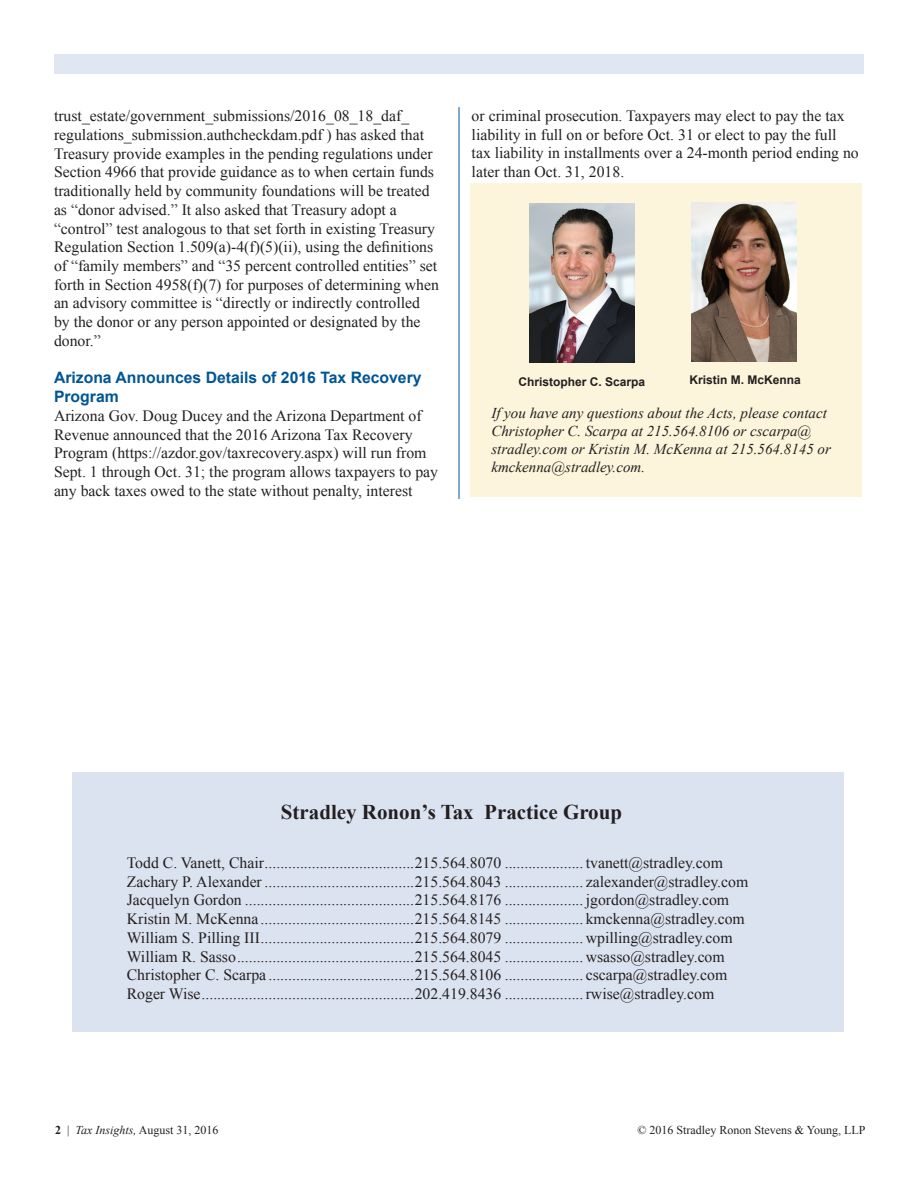
<style>
.page{position:relative;width:918px;height:1188px;background:#fff}
.page>*{position:absolute;margin:0;border:0;box-sizing:border-box;transform-origin:0 0}
.t1{font:700 21px "Times New Roman";color:#231f20}
.t2{font:15.75px/18.8px "Times New Roman";color:#231f20}
.t3{font:700 15.75px/18.8px "Arial";color:#005594}
.t4{font:italic 15px/18px "Times New Roman";color:#231f20}
.t5{font:12px "Times New Roman";color:#231f20}
.t6{font:700 12px "Arial";color:#231f20}
.s1{font-weight:700}
.s2{font-style:italic}
</style>
<div class="page">
<div style="left:54px;top:54px;width:810px;height:19px;background:#e0e6f2"></div>
<hr style="left:459px;top:107px;width:1px;height:392px;background:#005594">
<div style="left:470px;top:183px;width:391px;height:314px;background:#fcf5db"></div>
<img style="left:692px;top:202px;width:104px;height:159px">
<img style="left:530px;top:204px;width:104px;height:159px">
<div style="left:72px;top:772px;width:771px;height:260px;background:#dce3f0"></div>
<p class="t2" style="left:54px;top:106px;width:386px">trust_estate/government_submissions/2016_08_18_daf_ regulations_submission.authcheckdam.pdf ) has asked that Treasury provide examples in the pending regulations under Section 4966 that provide guidance as to when certain funds traditionally held by community foundations will be treated as “donor advised.” It also asked that Treasury adopt a “control” test analogous to that set forth in existing Treasury Regulation Section 1.509(a)-4(f)(5)(ii), using the definitions of “family members” and “35 percent controlled entities” set forth in Section 4958(f)(7) for purposes of determining when an advisory committee is “directly or indirectly controlled by the donor or any person appointed or designated by the donor.”</p>
<p class="t3" style="left:54px;top:369px;width:369px">Arizona Announces Details of 2016 Tax Recovery<br>Program</p>
<p class="t2" style="left:54px;top:406px;width:386px">Arizona Gov. Doug Ducey and the Arizona Department of Revenue announced that the 2016 Arizona Tax Recovery Program (https://azdor.gov/taxrecovery.aspx) will run from Sept. 1 through Oct. 31; the program allows taxpayers to pay any back taxes owed to the state without penalty, interest</p>
<p class="t2" style="left:472px;top:106px;width:389px">or criminal prosecution. Taxpayers may elect to pay the tax liability in full on or before Oct. 31 or elect to pay the full tax liability in installments over a 24-month period ending no later than Oct. 31, 2018.</p>
<p class="t6" style="left:519px;top:373px;width:128px">Christopher C. Scarpa</p>
<p class="t6" style="left:689px;top:372px;width:113px">Kristin M. McKenna</p>
<p class="t4" style="left:491px;top:403px;width:341px">If you have any questions about the Acts, please contact Christopher C. Scarpa at 215.564.8106 or cscarpa@ stradley.com or Kristin M. McKenna at 215.564.8145 or kmckenna@stradley.com.</p>
<h1 class="t1" style="left:281px;top:797px;width:343px">Stradley Ronon’s Tax Practice Group</h1>
<p class="t2" style="left:127px;top:853px;width:623px">Todd C. Vanett, Chair......................................215.564.8070 .................... tvanett@stradley.com Zachary P. Alexander ......................................215.564.8043 .................... zalexander@stradley.com Jacquelyn Gordon ...........................................215.564.8176 .................... jgordon@stradley.com Kristin M. McKenna .......................................215.564.8145 .................... kmckenna@stradley.com William S. Pilling III.......................................215.564.8079 ....................wpilling@stradley.com William R. Sasso.............................................215.564.8045 ....................wsasso@stradley.com Christopher C. Scarpa .....................................215.564.8106 .................... cscarpa@stradley.com Roger Wise......................................................202.419.8436 ....................rwise@stradley.com</p>
<p class="t5" style="left:55px;top:1122px;width:165px"><span class="s1">2</span> | <span class="s2">Tax Insights,</span> August 31, 2016</p>
<p class="t5" style="left:637px;top:1122px;width:230px">© 2016 Stradley Ronon Stevens &amp; Young, LLP</p>
</div>
